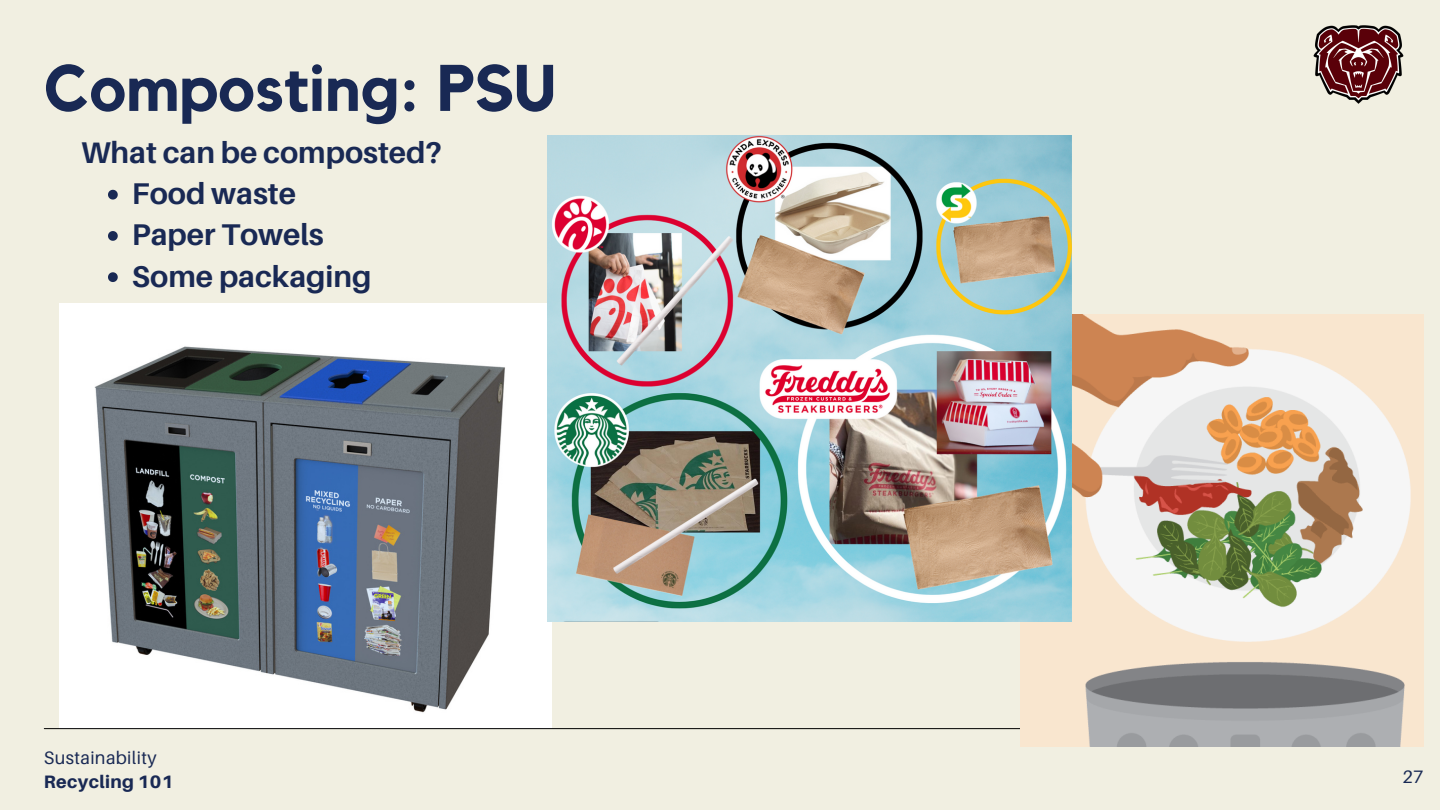
<style>
.page{position:relative;width:1440px;height:810px;background:#f1efe1}
.page>*{position:absolute;margin:0;border:0;box-sizing:border-box;transform-origin:0 0}
.t1{font:700 65px "Kollektif";color:#192954}
.t2{font:700 30px/41.2px "Aileron";color:#192954}
.t3{font:18px "Aileron";letter-spacing:.02em;color:#192954}
.t4{font:800 18px "Aileron";letter-spacing:.02em;color:#192954}
.t5{font:18px "Aileron";color:#182954}
</style>
<div class="page">
<img style="left:60px;top:304px;width:492px;height:424px">
<img style="left:1313px;top:25px;width:91px;height:79px">
<hr style="left:44px;top:728px;width:1352px;height:1px;background:#000">
<img style="left:1020px;top:315px;width:404px;height:432px">
<svg style="left:108px;top:190px;width:10px;height:10px"></svg>
<svg style="left:108px;top:231px;width:10px;height:10px"></svg>
<svg style="left:108px;top:272px;width:10px;height:10px"></svg>
<img style="left:548px;top:135px;width:524px;height:487px">
<h1 class="t1" style="left:44px;top:58px;width:513px">Composting: PSU</h1>
<p class="t2" style="left:81px;top:131px;width:363px">What can be composted?</p>
<p class="t2" style="left:132px;top:172px;width:241px">Food waste<br>Paper Towels<br>Some packaging</p>
<p class="t3" style="left:44px;top:746px;width:114px">Sustainability</p>
<p class="t4" style="left:44px;top:771px;width:131px">Recycling 101</p>
<p class="t5" style="left:1402px;top:766px;width:23px">27</p>
</div>
